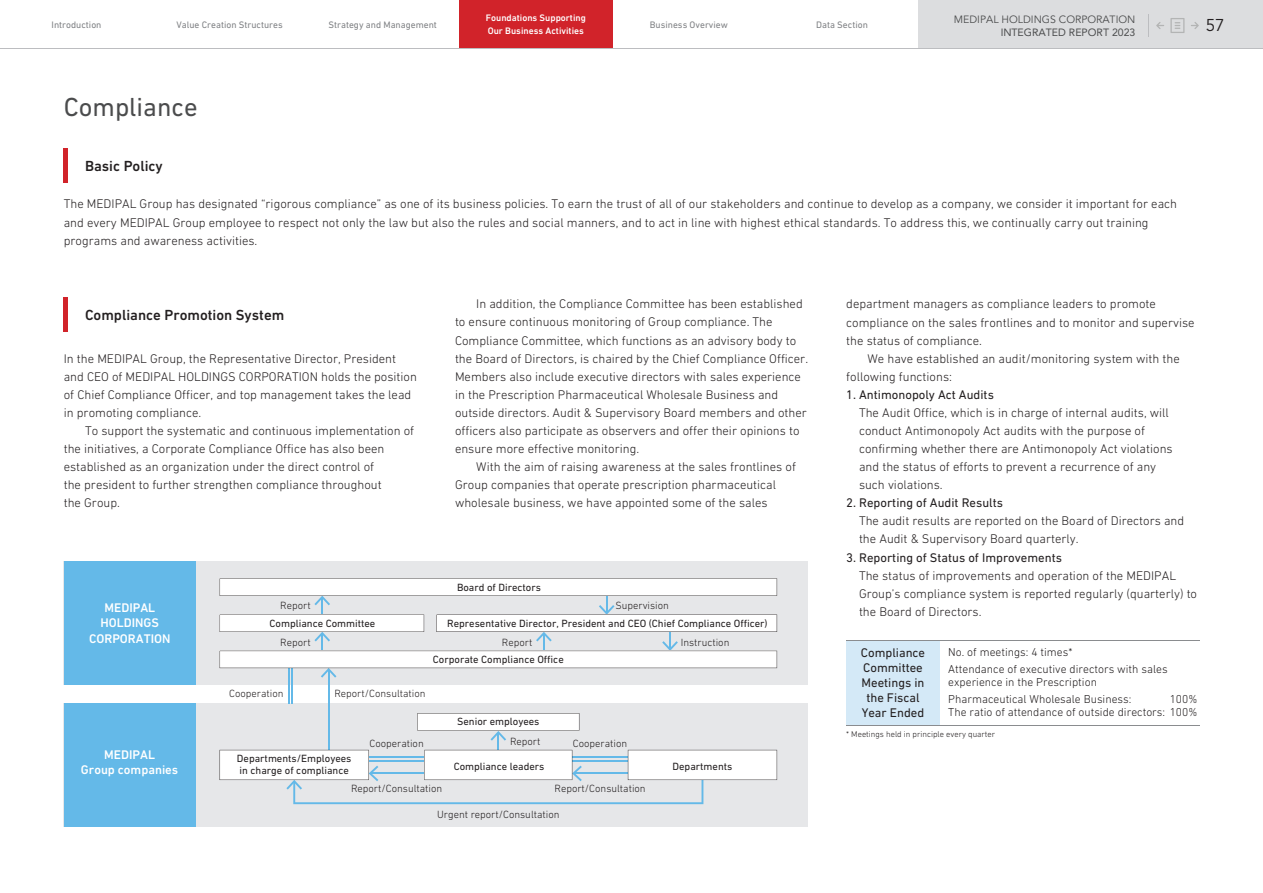
<style>
.page{position:relative;width:1263px;height:893px;background:#fff}
.page>*{position:absolute;margin:0;border:0;box-sizing:border-box;transform-origin:0 0}
.t1{font:26.55px "DIN Next LT Pro";color:#4b4c4d}
.t2{font:16.95px "Avenir LT Std";color:#231f20}
.t3{font:500 14.85px "DIN Next LT Pro";color:#231f20}
.t4{font:300 12.75px/18.1px "DIN Next LT Pro";color:#231f20}
.t5{font:12.75px/14.9px "DIN Next LT Pro";color:#231f20;text-align:center}
.t6{font:500 12.75px/15.3px "DIN Next LT Pro";color:#fff;text-align:center}
.t7{font:300 11.7px/17px "DIN Next LT Pro";color:#231f20}
.t8{font:10.65px/11.7px "DIN Next LT Pro";color:#231f20}
.t9{font:300 10.65px "DIN Next LT Pro";color:#231f20}
.t10{font:10.5px "Avenir LT Std";color:#4b4c4d}
.t11{font:10.5px "Avenir LT Std";color:#4b4c4d}
.t12{font:9.6px "DIN Next LT Pro";color:#808285}
.t13{font:500 9.6px/12.8px "DIN Next LT Pro";color:#fff}
.t14{font:300 8.55px "DIN Next LT Pro";color:#231f20}
</style>
<div class="page">
<div style="left:918px;top:0;width:345px;height:49px;background:#dcdddf"></div>
<div style="left:459px;top:0;width:153px;height:49px;background:#d1232a"></div>
<svg style="left:1156px;top:22px;width:8px;height:7px"></svg>
<svg style="left:1191px;top:22px;width:8px;height:7px"></svg>
<svg style="left:1170px;top:18px;width:14px;height:15px"></svg>
<svg style="left:1148px;top:14px;width:1px;height:23px"></svg>
<hr style="left:0;top:49px;width:1263px;height:1px;background:#bcbdc0">
<hr style="left:64px;top:149px;width:4px;height:34px;background:#d1232a">
<hr style="left:64px;top:298px;width:4px;height:34px;background:#d1232a">
<div style="left:846px;top:640px;width:94px;height:85px;background:#d4e9f7"></div>
<hr style="left:846px;top:640px;width:94px;height:1px;background:#8a8c8f">
<hr style="left:846px;top:725px;width:94px;height:1px;background:#8a8c8f">
<hr style="left:940px;top:640px;width:259px;height:1px;background:#8a8c8f">
<hr style="left:940px;top:725px;width:259px;height:1px;background:#8a8c8f">
<div style="left:64px;top:561px;width:744px;height:124px;background:#e6e7e9"></div>
<div style="left:64px;top:704px;width:744px;height:123px;background:#e6e7e9"></div>
<div style="left:64px;top:561px;width:132px;height:124px;background:#64b9e8"></div>
<div style="left:64px;top:704px;width:132px;height:123px;background:#64b9e8"></div>
<hr style="left:328px;top:670px;width:2px;height:80px;background:#64b9e8">
<hr style="left:291px;top:668px;width:2px;height:36px;background:#64b9e8">
<hr style="left:288px;top:668px;width:2px;height:36px;background:#64b9e8">
<svg style="left:220px;top:713px;width:557px;height:91px"></svg>
<svg style="left:220px;top:578px;width:557px;height:100px"></svg>
<p class="t12" style="left:52px;top:19px;width:51px">Introduction</p>
<p class="t12" style="left:176px;top:19px;width:108px">Value Creation Structures</p>
<p class="t12" style="left:328px;top:19px;width:110px">Strategy and Management</p>
<p class="t13" style="left:486px;top:12px;width:102px">Foundations Supporting<br>Our Business Activities</p>
<p class="t12" style="left:650px;top:19px;width:80px">Business Overview</p>
<p class="t12" style="left:816px;top:19px;width:53px">Data Section</p>
<h2 class="t2" style="left:1206px;top:16px;width:20px">57</h2>
<p class="t10" style="left:954px;top:13px;width:183px">MEDIPAL HOLDINGS CORPORATION</p>
<p class="t11" style="left:1001px;top:26px;width:136px">INTEGRATED REPORT 2023</p>
<h1 class="t1" style="left:64px;top:92px;width:135px">Compliance</h1>
<p class="t3" style="left:85px;top:157px;width:79px">Basic Policy</p>
<p class="t4" style="left:64px;top:195px;width:1115px">The MEDIPAL Group has designated “rigorous compliance” as one of its business policies. To earn the trust of all of our stakeholders and continue to develop as a company, we consider it important for each and every MEDIPAL Group employee to respect not only the law but also the rules and social manners, and to act in line with highest ethical standards. To address this, we continually carry out training programs and awareness activities.</p>
<p class="t3" style="left:85px;top:306px;width:201px">Compliance Promotion System</p>
<p class="t4" style="left:455px;top:295px;width:355px;text-indent:21px">In addition, the Compliance Committee has been established to ensure continuous monitoring of Group compliance. The Compliance Committee, which functions as an advisory body to the Board of Directors, is chaired by the Chief Compliance Officer.<br>Members also include executive directors with sales experience in the Prescription Pharmaceutical Wholesale Business and outside directors. Audit &amp; Supervisory Board members and other officers also participate as observers and offer their opinions to ensure more effective monitoring.</p>
<p class="t4" style="left:455px;top:457px;width:342px;text-indent:21px">With the aim of raising awareness at the sales frontlines of<br>Group companies that operate prescription pharmaceutical wholesale business, we have appointed some of the sales</p>
<p class="t4" style="left:64px;top:349px;width:355px">In the MEDIPAL Group, the Representative Director, President and CEO of MEDIPAL HOLDINGS CORPORATION holds the position of Chief Compliance Officer, and top management takes the lead in promoting compliance.</p>
<p class="t4" style="left:64px;top:421px;width:352px;text-indent:21px">To support the systematic and continuous implementation of the initiatives, a Corporate Compliance Office has also been established as an organization under the direct control of<br>the president to further strengthen compliance throughout<br>the Group.</p>
<p class="t6" style="left:89px;top:600px;width:83px">MEDIPAL<br>HOLDINGS<br>CORPORATION</p>
<p class="t6" style="left:81px;top:747px;width:99px">MEDIPAL<br>Group companies</p>
<p class="t8" style="left:457px;top:581px;width:85px">Board of Directors</p>
<p class="t9" style="left:280px;top:600px;width:32px">Report</p>
<p class="t9" style="left:615px;top:600px;width:55px">Supervision</p>
<p class="t8" style="left:270px;top:617px;width:107px">Compliance Committee</p>
<p class="t9" style="left:280px;top:636px;width:32px">Report</p>
<p class="t8" style="left:447px;top:617px;width:322px">Representative Director, President and CEO (Chief Compliance O-cer)</p>
<p class="t8" style="left:433px;top:653px;width:132px">Corporate Compliance O-ce</p>
<p class="t9" style="left:502px;top:636px;width:32px">Report</p>
<p class="t9" style="left:681px;top:636px;width:50px">Instruction</p>
<p class="t9" style="left:229px;top:688px;width:56px">Cooperation</p>
<p class="t9" style="left:334px;top:688px;width:93px">Report/Consultation</p>
<p class="t8" style="left:457px;top:716px;width:84px">Senior employees</p>
<p class="t9" style="left:369px;top:737px;width:56px">Cooperation</p>
<p class="t9" style="left:510px;top:735px;width:32px">Report</p>
<p class="t9" style="left:351px;top:782px;width:93px">Report/Consultation</p>
<p class="t9" style="left:573px;top:737px;width:56px">Cooperation</p>
<p class="t9" style="left:554px;top:782px;width:93px">Report/Consultation</p>
<p class="t9" style="left:437px;top:808px;width:124px">Urgent report/Consultation</p>
<p class="t8" style="left:237px;top:753px;width:116px">Departments/Employees in charge of compliance</p>
<p class="t8" style="left:673px;top:760px;width:61px">Departments</p>
<p class="t8" style="left:454px;top:760px;width:92px">Compliance leaders</p>
<p class="t4" style="left:846px;top:295px;width:350px">department managers as compliance leaders to promote compliance on the sales frontlines and to monitor and supervise the status of compliance.</p>
<p class="t4" style="left:846px;top:349px;width:335px;text-indent:21px">We have established an audit/monitoring system with the following functions:</p>
<p class="t5" style="left:846px;top:387px;width:149px">1. Antimonopoly Act Audits</p>
<p class="t4" style="left:859px;top:403px;width:315px">The Audit Office, which is in charge of internal audits, will conduct Antimonopoly Act audits with the purpose of confirming whether there are Antimonopoly Act violations and the status of efforts to prevent a recurrence of any such violations.</p>
<p class="t5" style="left:846px;top:495px;width:158px">2. Reporting of Audit Results</p>
<p class="t4" style="left:859px;top:512px;width:327px">The audit results are reported on the Board of Directors and the Audit &amp; Supervisory Board quarterly.</p>
<p class="t5" style="left:846px;top:550px;width:217px">3. Reporting of Status of Improvements</p>
<p class="t4" style="left:859px;top:566px;width:340px">The status of improvements and operation of the MEDIPAL<br>Group’s compliance system is reported regularly (quarterly) to the Board of Directors.</p>
<p class="t5" style="left:861px;top:645px;width:66px">Compliance<br>Committee<br>Meetings in the Fiscal<br>Year Ended</p>
<p class="t7" style="left:948px;top:644px;width:221px">No. of meetings: 4 times*<br>Attendance of executive directors with sales</p>
<p class="t7" style="left:948px;top:674px;width:185px">experience in the Prescription<br>Pharmaceutical Wholesale Business:</p>
<p class="t7" style="left:948px;top:693px;width:251px;line-height:12.8px;text-align:right">100%<br>The ratio of attendance of outside directors: 100%</p>
<p class="t14" style="left:846px;top:729px;width:150px">* Meetings held in principle every quarter</p>
</div>
